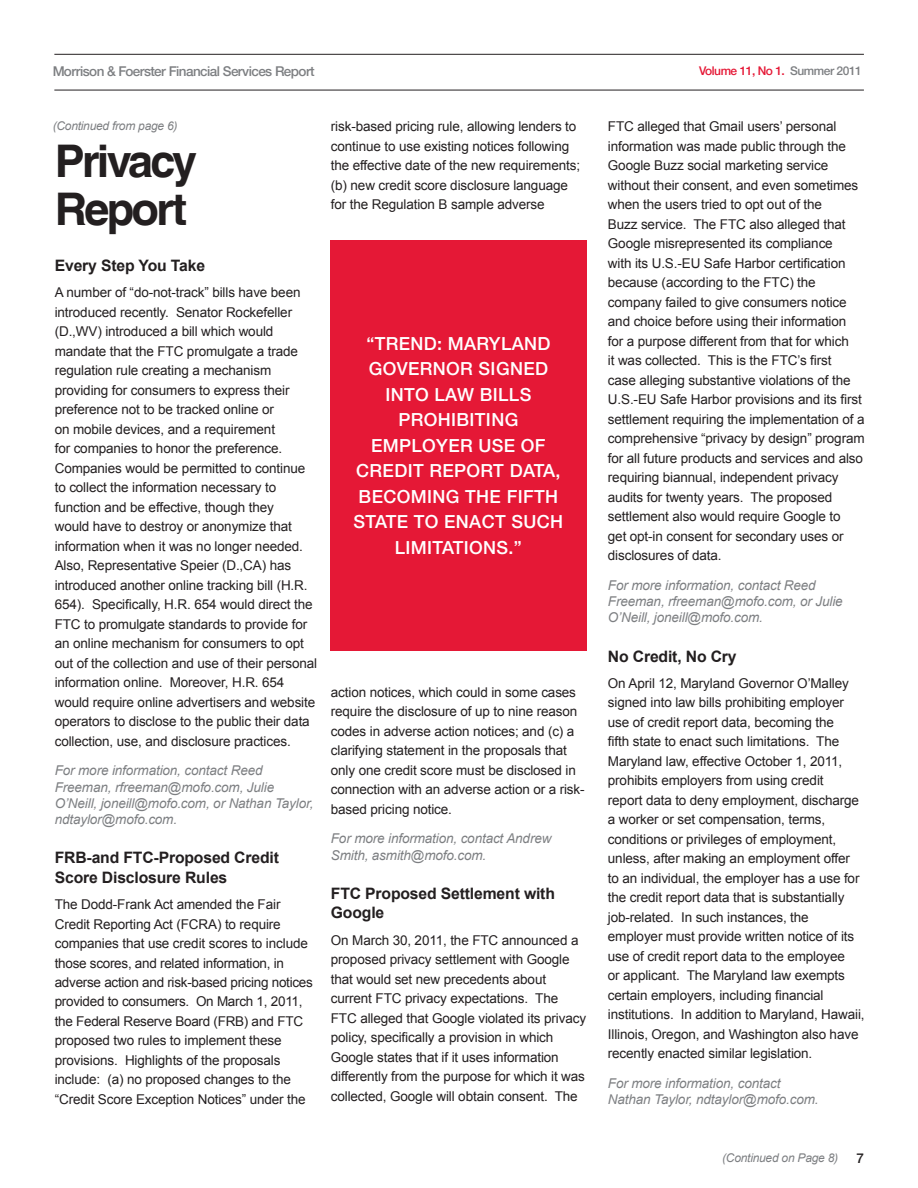
<style>
.page{position:relative;width:918px;height:1188px;background:#fff}
.page>*{position:absolute;margin:0;border:0;box-sizing:border-box;transform-origin:0 0}
.t1{font:700 45px/48px "Helvetica LT";letter-spacing:-.06em;color:#231f20}
.t2{font:500 18px/25.5px "Helvetica Neue LT";letter-spacing:.02em;color:#fff;text-align:center}
.t3{font:700 15.75px/19.5px "Arial";letter-spacing:-.01em;color:#231f20}
.t4{font:13.5px/19.5px "Arial";letter-spacing:-.01em;color:#231f20}
.t5{font:italic 13.5px/16.2px "Arial";letter-spacing:-.01em;color:#7d7f82}
.t6{font:500 13.5px "Helvetica Neue LT";letter-spacing:-.04em;color:#7d7f82}
.t7{font:500 13.5px "Helvetica Neue LT";color:#231f20}
.t8{font:italic 12px "Arial";letter-spacing:-.02em;color:#7d7f82}
.t9{font:500 12px "Helvetica Neue LT";letter-spacing:-.04em;color:#e51836}
.s1{color:#7d7f82}
</style>
<div class="page">
<hr style="left:54px;top:90px;width:810px;height:1px;background:#231f20">
<hr style="left:54px;top:54px;width:810px;height:1px;background:#231f20">
<div style="left:330px;top:240px;width:257px;height:410px;background:#e51836"></div>
<p class="t6" style="left:53px;top:63px;width:264px">MORRISON &amp; FOERSTER FINANCIAL SERVICES REPORT</p>
<p class="t9" style="left:699px;top:64px;width:164px">VOLUME 11, NO 1. <span class="s1">SUMMER 2011</span></p>
<p class="t8" style="left:53px;top:118px;width:126px">(Continued from page 6)</p>
<h1 class="t1" style="left:55px;top:137px;width:144px">Privacy<br>Report</h1>
<p class="t3" style="left:55px;top:256px;width:152px">Every Step You Take</p>
<p class="t4" style="left:55px;top:283px;width:264px">A number of “do-not-track” bills have been introduced recently. Senator Rockefeller (D.,WV) introduced a bill which would mandate that the FTC promulgate a trade regulation rule creating a mechanism providing for consumers to express their preference not to be tracked online or<br>on mobile devices, and a requirement<br>for companies to honor the preference.<br>Companies would be permitted to continue to collect the information necessary to function and be effective, though they<br>would have to destroy or anonymize that information when it was no longer needed.<br>Also, Representative Speier (D.,CA) has introduced another online tracking bill (H.R.<br>654). Specifically, H.R. 654 would direct the FTC to promulgate standards to provide for an online mechanism for consumers to opt out of the collection and use of their personal information online. Moreover, H.R. 654 would require online advertisers and website operators to disclose to the public their data collection, use, and disclosure practices.</p>
<p class="t5" style="left:55px;top:763px;width:260px">For more information, contact Reed Freeman, rfreeman@mofo.com, Julie O’Neill, joneill@mofo.com, or Nathan Taylor, ndtaylor@mofo.com.</p>
<p class="t3" style="left:55px;top:849px;width:226px">FRB-and FTC-Proposed Credit<br>Score Disclosure Rules</p>
<p class="t4" style="left:55px;top:895px;width:260px">The Dodd-Frank Act amended the Fair Credit Reporting Act (FCRA) to require companies that use credit scores to include those scores, and related information, in adverse action and risk-based pricing notices provided to consumers. On March 1, 2011, the Federal Reserve Board (FRB) and FTC proposed two rules to implement these provisions. Highlights of the proposals include: (a) no proposed changes to the “Credit Score Exception Notices” under the</p>
<p class="t4" style="left:331px;top:117px;width:251px">risk-based pricing rule, allowing lenders to continue to use existing notices following the effective date of the new requirements; (b) new credit score disclosure language for the Regulation B sample adverse</p>
<h2 class="t2" style="left:354px;top:331px;width:211px">“TREND: MARYLAND<br>GOVERNOR SIGNED<br>INTO LAW BILLS<br>PROHIBITING<br>EMPLOYER USE OF<br>CREDIT REPORT DATA,<br>BECOMING THE FIFTH<br>STATE TO ENACT SUCH<br>LIMITATIONS.”</h2>
<p class="t4" style="left:331px;top:682px;width:255px">action notices, which could in some cases require the disclosure of up to nine reason codes in adverse action notices; and (c) a clarifying statement in the proposals that only one credit score must be disclosed in connection with an adverse action or a risk&shy;based pricing notice.</p>
<p class="t5" style="left:331px;top:831px;width:222px">For more information, contact Andrew<br>Smith, asmith@mofo.com.</p>
<p class="t3" style="left:331px;top:884px;width:226px">FTC Proposed Settlement with<br>Google</p>
<p class="t4" style="left:331px;top:930px;width:257px">On March 30, 2011, the FTC announced a proposed privacy settlement with Google that would set new precedents about current FTC privacy expectations. The FTC alleged that Google violated its privacy policy, specifically a provision in which Google states that if it uses information differently from the purpose for which it was collected, Google will obtain consent. The</p>
<p class="t4" style="left:608px;top:117px;width:258px">FTC alleged that Gmail users’ personal information was made public through the Google Buzz social marketing service without their consent, and even sometimes when the users tried to opt out of the<br>Buzz service. The FTC also alleged that Google misrepresented its compliance<br>with its U.S.-EU Safe Harbor certification because (according to the FTC) the company failed to give consumers notice and choice before using their information for a purpose different from that for which<br>it was collected. This is the FTC’s first<br>case alleging substantive violations of the U.S.-EU Safe Harbor provisions and its first settlement requiring the implementation of a comprehensive “privacy by design” program for all future products and services and also requiring biannual, independent privacy audits for twenty years. The proposed settlement also would require Google to<br>get opt-in consent for secondary uses or disclosures of data.</p>
<p class="t5" style="left:608px;top:577px;width:236px">For more information, contact Reed<br>Freeman, rfreeman@mofo.com, or Julie<br>O’Neill, joneill@mofo.com.</p>
<p class="t3" style="left:608px;top:647px;width:130px">No Credit, No Cry</p>
<p class="t4" style="left:608px;top:674px;width:258px">On April 12, Maryland Governor O’Malley signed into law bills prohibiting employer use of credit report data, becoming the<br>fifth state to enact such limitations. The Maryland law, effective October 1, 2011, prohibits employers from using credit<br>report data to deny employment, discharge a worker or set compensation, terms, conditions or privileges of employment, unless, after making an employment offer<br>to an individual, the employer has a use for the credit report data that is substantially job-related. In such instances, the employer must provide written notice of its use of credit report data to the employee<br>or applicant. The Maryland law exempts certain employers, including financial institutions. In addition to Maryland, Hawaii, Illinois, Oregon, and Washington also have recently enacted similar legislation.</p>
<p class="t5" style="left:608px;top:1075px;width:212px">For more information, contact<br>Nathan Taylor, ndtaylor@mofo.com.</p>
<p class="t8" style="left:722px;top:1150px;width:117px">(Continued on Page 8)</p>
<p class="t7" style="left:856px;top:1150px;width:9px">7</p>
</div>
